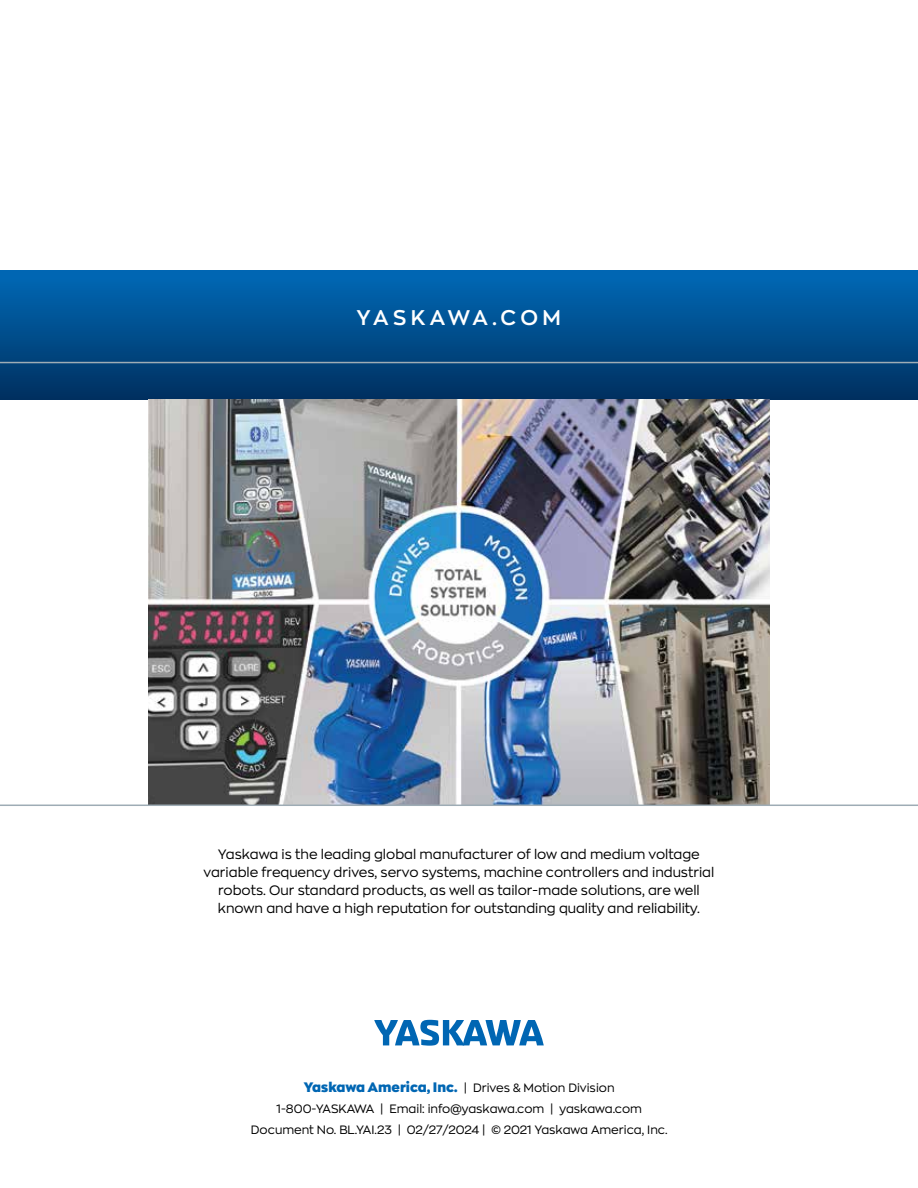
<style>
.page{position:relative;width:918px;height:1188px;background:#fff}
.page>*{position:absolute;margin:0;border:0;box-sizing:border-box;transform-origin:0 0}
.t1{font:600 21px "Zona Pro";letter-spacing:.21em;color:#fff}
.t2{font:13.5px/18px "Zona Pro";color:#000;text-align:center}
.t3{font:12px/21px "Zona Pro";color:#000;text-align:center}
.s1{font-weight:900;font-size:13.5px;color:#0066b3}
</style>
<div class="page">
<div style="left:0;top:270px;width:918px;height:130px;background:linear-gradient(to bottom,#006ab7,#003060)"></div>
<img style="left:148px;top:400px;width:622px;height:405px">
<svg style="left:374px;top:1020px;width:170px;height:26px"></svg>
<hr style="left:0;top:805px;width:918px;height:1px;background:#9eacb5">
<hr style="left:0;top:362px;width:918px;height:1px;background:#9eacb5">
<h1 class="t1" style="left:357px;top:303px;width:206px">YASKAWA.COM</h1>
<p class="t2" style="left:204px;top:844px;width:512px">Yaskawa is the leading global manufacturer of low and medium voltage variable frequency drives, servo systems, machine controllers and industrial robots. Our standard products, as well as tailor-made solutions, are well known and have a high reputation for outstanding quality and reliability.</p>
<p class="t3" style="left:251px;top:1077px;width:418px"><span class="s1">Yaskawa America, Inc.</span> | Drives &amp; Motion Division<br>1-800-YASKAWA | Email: info@yaskawa.com | yaskawa.com<br>Document No. BL.YAI.23 | 02/27/2024 | © 2021 Yaskawa America, Inc.</p>
</div>
